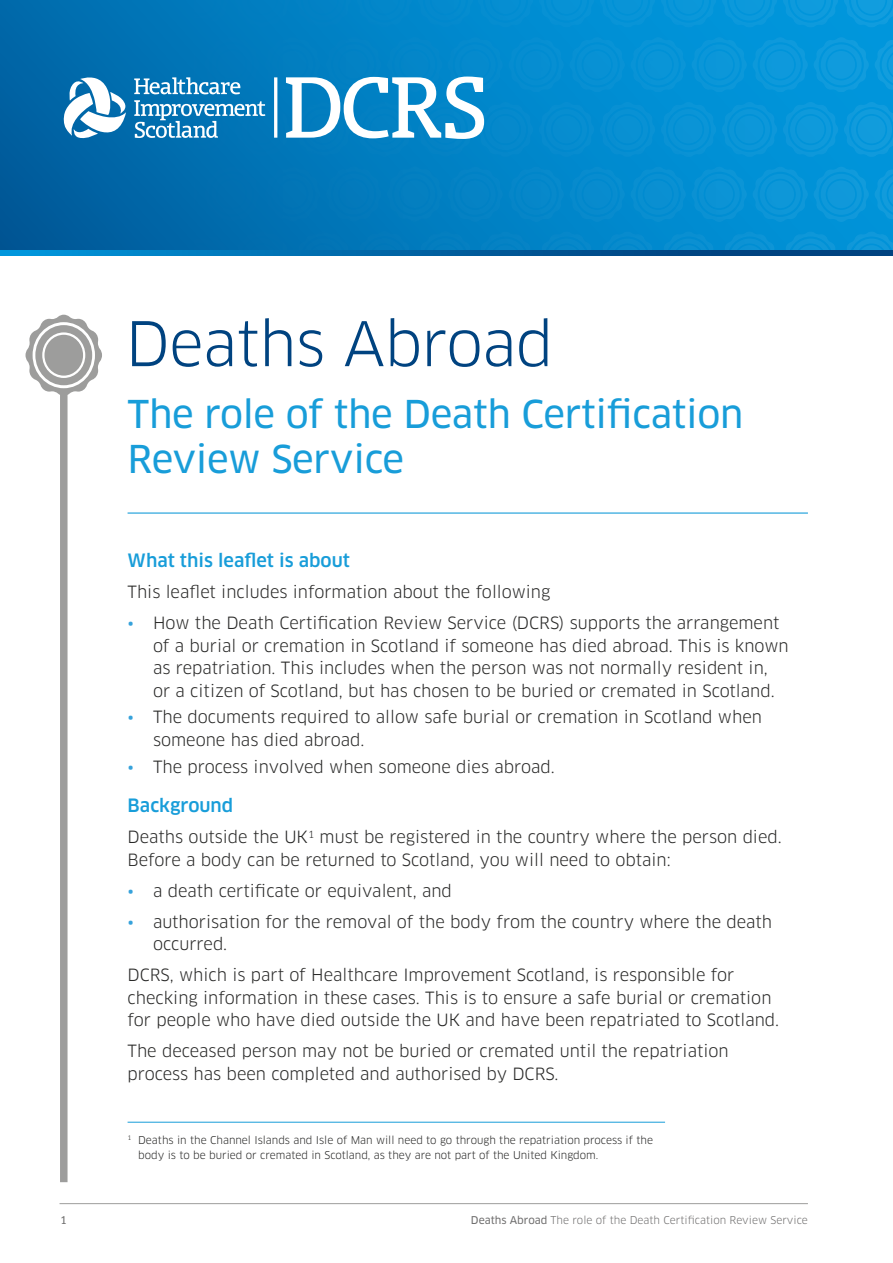
<style>
.page{position:relative;width:893px;height:1263px;background:#fff}
.page>*{position:absolute;margin:0;border:0;box-sizing:border-box;transform-origin:0 0}
.t1{font:60px "Clan Pro";letter-spacing:-.01em;color:#004380}
.t2{font:37.5px/45px "Clan Pro News";letter-spacing:-.01em;color:#189dd9}
.t3{font:500 18px "Clan Pro";color:#189dd9}
.t4{font:16.5px/22.5px "Clan Pro";color:#282827}
.t5{font:10.5px/15px "Clan Pro";color:#282827}
.t6{font:10.5px "Clan Pro";color:#706f6f}
.t7{font:10.5px "Clan Pro News";color:#706f6f}
.s1{color:#36a2db}
.s2{font-family:"Clan Pro News"}
</style>
<div class="page">
<div style="left:0;top:0;width:893px;height:255px;background:linear-gradient(to right,#0063a3,#009be1)"></div>
<svg style="left:0;top:0;width:229px;height:27px;background:#0071b3"></svg>
<svg style="left:235px;top:0;width:55px;height:27px"></svg>
<svg style="left:296px;top:0;width:55px;height:27px"></svg>
<svg style="left:357px;top:0;width:55px;height:27px"></svg>
<svg style="left:0;top:166px;width:15px;height:56px"></svg>
<div style="left:21px;top:166px;width:55px;height:56px;background:#005d9d"></div>
<div style="left:82px;top:166px;width:55px;height:56px;background:#0063a4"></div>
<div style="left:143px;top:166px;width:55px;height:56px;background:#0069aa"></div>
<div style="left:204px;top:166px;width:55px;height:56px;background:#016fb0"></div>
<div style="left:265px;top:166px;width:55px;height:56px;background:#0174b6"></div>
<div style="left:326px;top:166px;width:55px;height:56px;background:#0279bb"></div>
<svg style="left:0;top:231px;width:229px;height:25px;background:#0063a3"></svg>
<svg style="left:235px;top:231px;width:55px;height:25px"></svg>
<svg style="left:296px;top:231px;width:55px;height:25px"></svg>
<svg style="left:357px;top:231px;width:55px;height:25px"></svg>
<div style="left:418px;top:0;width:115px;height:28px;background:#048bcf"></div>
<div style="left:539px;top:0;width:55px;height:28px;background:#0690d4"></div>
<div style="left:600px;top:0;width:55px;height:28px;background:#0894d7"></div>
<svg style="left:661px;top:0;width:55px;height:28px;background:#0695d8"></svg>
<svg style="left:722px;top:0;width:55px;height:28px;background:#0797da"></svg>
<svg style="left:783px;top:0;width:55px;height:28px;background:#0898db"></svg>
<svg style="left:844px;top:0;width:49px;height:28px"></svg>
<div style="left:387px;top:166px;width:177px;height:56px;background:#0382c5"></div>
<div style="left:570px;top:167px;width:55px;height:55px;background:#078ace"></div>
<svg style="left:631px;top:167px;width:55px;height:55px;background:#058dd0"></svg>
<svg style="left:692px;top:167px;width:55px;height:55px;background:#0691d4"></svg>
<svg style="left:753px;top:167px;width:55px;height:55px;background:#0894d6"></svg>
<svg style="left:814px;top:167px;width:55px;height:55px;background:#0996d9"></svg>
<svg style="left:875px;top:167px;width:18px;height:55px"></svg>
<svg style="left:418px;top:231px;width:115px;height:25px;background:#027bbd"></svg>
<svg style="left:539px;top:231px;width:55px;height:25px"></svg>
<svg style="left:600px;top:231px;width:55px;height:25px"></svg>
<svg style="left:661px;top:231px;width:55px;height:25px"></svg>
<svg style="left:722px;top:231px;width:55px;height:25px"></svg>
<svg style="left:783px;top:231px;width:55px;height:25px"></svg>
<svg style="left:844px;top:231px;width:49px;height:25px"></svg>
<hr style="left:60px;top:1203px;width:748px;height:1px;background:#9d9d9c">
<svg style="left:0;top:251px;width:893px;height:4px;background:#0062a2"></svg>
<hr style="left:128px;top:1122px;width:537px;height:1px;background:#189dd9">
<hr style="left:128px;top:512px;width:680px;height:2px;background:#189dd9">
<div style="left:60px;top:392px;width:8px;height:790px;background:#9d9d9c"></div>
<svg style="left:0;top:37px;width:893px;height:120px;background:#188ecb"></svg>
<svg style="left:26px;top:315px;width:76px;height:81px"></svg>
<h1 class="t1" style="left:125px;top:308px;width:429px">Deaths Abroad</h1>
<h1 class="t2" style="left:128px;top:392px;width:617px">The role of the Death Certifcation<br>Review Service</h1>
<p class="t3" style="left:128px;top:550px;width:224px">What this leafet is about</p>
<p class="t4" style="left:128px;top:581px;width:424px">This leafet includes information about the following</p>
<p class="t4" style="left:153px;top:612px;width:637px;text-indent:-26px"><span class="s1">•</span> How the Death Certifcation Review Service (DCRS) supports the arrangement of a burial or cremation in Scotland if someone has died abroad. This is known as repatriation. This includes when the person was not normally resident in, or a citizen of Scotland, but has chosen to be buried or cremated in Scotland.</p>
<p class="t4" style="left:153px;top:706px;width:610px;text-indent:-26px"><span class="s1">•</span> The documents required to allow safe burial or cremation in Scotland when someone has died abroad.</p>
<p class="t4" style="left:128px;top:755px;width:429px"><span class="s1">•</span> The process involved when someone dies abroad.</p>
<p class="t3" style="left:128px;top:795px;width:107px">Background</p>
<p class="t4" style="left:128px;top:826px;width:656px">Deaths outside the UK<sup>1</sup> must be registered in the country where the person died.<br>Before a body can be returned to Scotland, you will need to obtain:</p>
<p class="t4" style="left:128px;top:879px;width:326px"><span class="s1">•</span> a death certifcate or equivalent, and</p>
<p class="t4" style="left:153px;top:910px;width:621px;text-indent:-26px"><span class="s1">•</span> authorisation for the removal of the body from the country where the death occurred.</p>
<p class="t4" style="left:128px;top:964px;width:653px">DCRS, which is part of Healthcare Improvement Scotland, is responsible for checking information in these cases. This is to ensure a safe burial or cremation for people who have died outside the UK and have been repatriated to Scotland.</p>
<p class="t4" style="left:128px;top:1040px;width:603px">The deceased person may not be buried or cremated until the repatriation process has been completed and authorised by DCRS.</p>
<p class="t5" style="left:138px;top:1132px;width:516px;text-indent:-11px"><sup>1</sup> Deaths in the Channel Islands and Isle of Man will need to go through the repatriation process if the body is to be buried or cremated in Scotland, as they are not part of the United Kingdom.</p>
<p class="t7" style="left:60px;top:1214px;width:8px">1</p>
<p class="t6" style="left:471px;top:1214px;width:338px"><span class="s2">Deaths Abroad</span> The role of the Death Certification Review Service</p>
</div>
